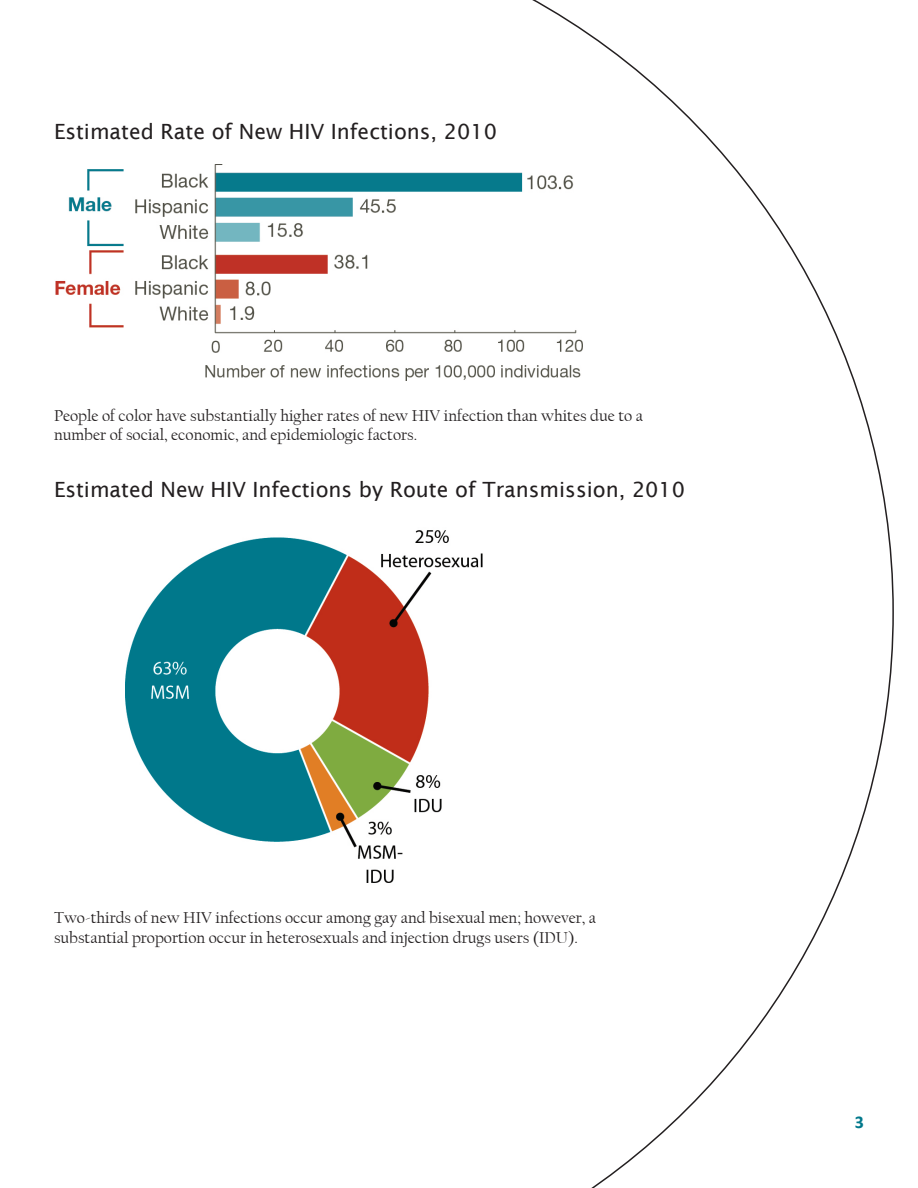
<style>
.page{position:relative;width:918px;height:1188px;background:#fff}
.page>*{position:absolute;margin:0;border:0;box-sizing:border-box;transform-origin:0 0}
.t1{font:21px "Lucida Sans";color:#231f20}
.t2{font:700 18px "Calibri";color:#00788b}
.t3{font:16.5px/19.8px "Californian FB";color:#231f20}
</style>
<div class="page">
<img style="left:55px;top:164px;width:449px;height:216px">
<img style="left:125px;top:530px;width:358px;height:353px">
<svg style="left:504px;top:0;width:390px;height:1188px"></svg>
<h3 class="t1" style="left:54px;top:119px;width:445px">Estimated Rate of New HIV Infections, 2010</h3>
<p class="t3" style="left:54px;top:406px;width:591px">People of color have substantially higher rates of new HIV infection than whites due to a number of social, economic, and epidemiologic factors.</p>
<h3 class="t1" style="left:54px;top:478px;width:633px">Estimated New HIV Infections by Route of Transmission, 2010</h3>
<p class="t3" style="left:54px;top:908px;width:544px">Two-thirds of new HIV infections occur among gay and bisexual men; however, a substantial proportion occur in heterosexuals and injection drugs users (IDU).</p>
<p class="t2" style="left:855px;top:1111px;width:11px">3</p>
</div>
